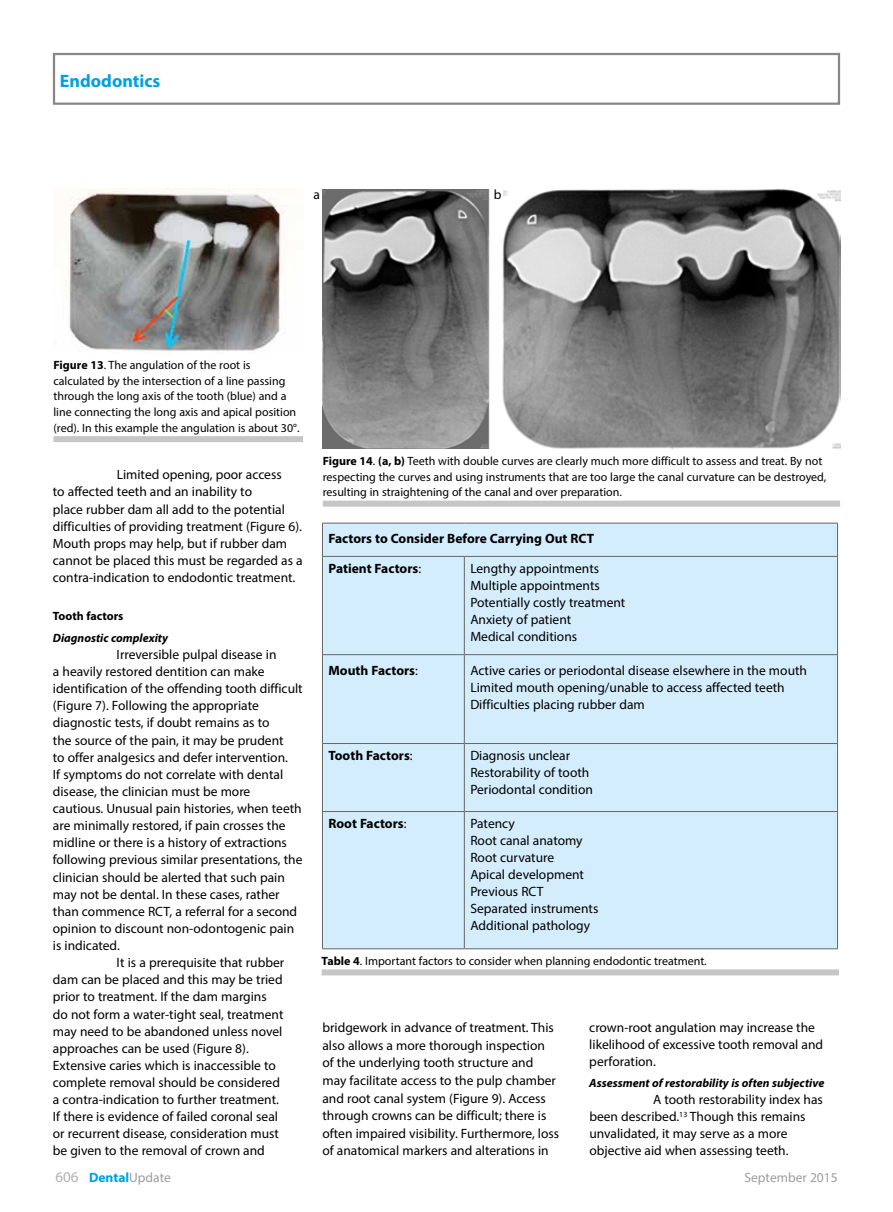
<style>
.page{position:relative;width:893px;height:1212px;background:#fff}
.page>*{position:absolute;margin:0;border:0;box-sizing:border-box;transform-origin:0 0}
.t1{font:700 18px "Myriad Pro";color:#009fe3}
.t2{font:13.5px/17px "Myriad Pro";color:#000}
.t3{font:700 13.5px "Myriad Pro";color:#000}
.t4{font:700 13.5px "Myriad Pro";color:#009fe3}
.t5{font:13.5px "Myriad Pro";color:#9d9d9c}
.t6{font:12px/15.8px "Myriad Pro";color:#000}
.t7{font:italic 700 12px "Myriad Pro";color:#000}
.t8{font:700 12px "Myriad Pro";color:#000}
.s1{font-weight:700}
.s2{font-weight:400}
.s3{font-weight:400;font-size:15px;color:#b3b2b2}
.s4{font-weight:400;color:#9d9d9c}
</style>
<div class="page">
<div style="left:53px;top:53px;width:787px;height:52px;border:2px solid #878787"></div>
<div style="left:323px;top:523px;width:515px;height:426px;background:#d4edfc"></div>
<hr style="left:322px;top:523px;width:142px;height:1px;background:#666">
<hr style="left:322px;top:523px;width:1px;height:33px;background:#666">
<hr style="left:464px;top:523px;width:374px;height:1px;background:#666">
<hr style="left:837px;top:523px;width:1px;height:33px;background:#666">
<hr style="left:322px;top:556px;width:142px;height:1px;background:#666">
<hr style="left:322px;top:557px;width:1px;height:97px;background:#666">
<hr style="left:464px;top:556px;width:374px;height:1px;background:#666">
<hr style="left:464px;top:557px;width:1px;height:97px;background:#666">
<hr style="left:837px;top:557px;width:1px;height:97px;background:#666">
<hr style="left:322px;top:654px;width:142px;height:1px;background:#666">
<hr style="left:322px;top:655px;width:1px;height:88px;background:#666">
<hr style="left:464px;top:654px;width:374px;height:1px;background:#666">
<hr style="left:464px;top:655px;width:1px;height:88px;background:#666">
<hr style="left:837px;top:655px;width:1px;height:88px;background:#666">
<hr style="left:322px;top:743px;width:142px;height:1px;background:#666">
<hr style="left:322px;top:744px;width:1px;height:67px;background:#666">
<hr style="left:464px;top:743px;width:374px;height:1px;background:#666">
<hr style="left:464px;top:744px;width:1px;height:67px;background:#666">
<hr style="left:837px;top:744px;width:1px;height:67px;background:#666">
<hr style="left:322px;top:811px;width:142px;height:1px;background:#666">
<hr style="left:322px;top:812px;width:1px;height:136px;background:#666">
<hr style="left:464px;top:811px;width:374px;height:1px;background:#666">
<hr style="left:464px;top:812px;width:1px;height:136px;background:#666">
<hr style="left:837px;top:812px;width:1px;height:136px;background:#666">
<hr style="left:322px;top:948px;width:142px;height:1px;background:#666">
<hr style="left:464px;top:948px;width:374px;height:1px;background:#666">
<div style="left:322px;top:969px;width:517px;height:6px;background:#c6c6c6"></div>
<div style="left:323px;top:501px;width:517px;height:6px;background:#c6c6c6"></div>
<img style="left:323px;top:189px;width:517px;height:260px">
<div style="left:53px;top:436px;width:250px;height:6px;background:#c6c6c6"></div>
<img style="left:69px;top:189px;width:218px;height:166px">
<h1 class="t1" style="left:60px;top:69px;width:102px">Endodontics</h1>
<p class="t2" style="left:313px;top:186px;width:8px">a</p>
<p class="t2" style="left:494px;top:186px;width:9px">b</p>
<p class="t6" style="left:53px;top:357px;width:248px"><span class="s1">Figure 13</span>. The angulation of the root is calculated by the intersection of a line passing through the long axis of the tooth (blue) and a line connecting the long axis and apical position (red). In this example the angulation is about 30°.</p>
<p class="t2" style="left:53px;top:466px;width:251px;text-indent:64px">Limited opening, poor access<br>to affected teeth and an inability to<br>place rubber dam all add to the potential difficulties of providing treatment (Figure 6).<br>Mouth props may help, but if rubber dam cannot be placed this must be regarded as a contra-indication to endodontic treatment.</p>
<p class="t8" style="left:53px;top:609px;width:72px">Tooth factors</p>
<p class="t7" style="left:53px;top:630px;width:117px">Diagnostic complexity</p>
<p class="t2" style="left:117px;top:646px;width:161px">Irreversible pulpal disease in</p>
<p class="t2" style="left:53px;top:663px;width:213px">a heavily restored dentition can make</p>
<p class="t2" style="left:53px;top:680px;width:251px">identification of the offending tooth difficult</p>
<p class="t2" style="left:53px;top:697px;width:207px">(Figure 7). Following the appropriate</p>
<p class="t2" style="left:53px;top:714px;width:218px">diagnostic tests, if doubt remains as to</p>
<p class="t2" style="left:53px;top:731px;width:232px">the source of the pain, it may be prudent</p>
<p class="t2" style="left:53px;top:748px;width:237px">to offer analgesics and defer intervention.</p>
<p class="t2" style="left:53px;top:765px;width:232px">If symptoms do not correlate with dental</p>
<p class="t2" style="left:53px;top:783px;width:199px">disease, the clinician must be more</p>
<p class="t2" style="left:53px;top:800px;width:250px">cautious. Unusual pain histories, when teeth</p>
<p class="t2" style="left:53px;top:817px;width:234px">are minimally restored, if pain crosses the</p>
<p class="t2" style="left:53px;top:834px;width:236px">midline or there is a history of extractions</p>
<p class="t2" style="left:53px;top:851px;width:251px">following previous similar presentations, the</p>
<p class="t2" style="left:53px;top:868px;width:234px">clinician should be alerted that such pain</p>
<p class="t2" style="left:53px;top:885px;width:228px">may not be dental. In these cases, rather</p>
<p class="t2" style="left:53px;top:902px;width:246px">than commence RCT, a referral for a second</p>
<p class="t2" style="left:53px;top:920px;width:243px">opinion to discount non-odontogenic pain</p>
<p class="t2" style="left:53px;top:937px;width:68px">is indicated.</p>
<p class="t2" style="left:117px;top:954px;width:169px">It is a prerequisite that rubber</p>
<p class="t2" style="left:53px;top:971px;width:231px">dam can be placed and this may be tried</p>
<p class="t2" style="left:53px;top:988px;width:215px">prior to treatment. If the dam margins</p>
<p class="t2" style="left:53px;top:1005px;width:232px">do not form a water-tight seal, treatment</p>
<p class="t2" style="left:53px;top:1022px;width:231px">may need to be abandoned unless novel</p>
<p class="t2" style="left:53px;top:1039px;width:197px">approaches can be used (Figure 8).</p>
<p class="t2" style="left:53px;top:1056px;width:225px">Extensive caries which is inaccessible to</p>
<p class="t2" style="left:53px;top:1074px;width:229px">complete removal should be considered</p>
<p class="t2" style="left:53px;top:1091px;width:228px">a contra-indication to further treatment.</p>
<p class="t2" style="left:53px;top:1108px;width:227px">If there is evidence of failed coronal seal</p>
<p class="t2" style="left:53px;top:1125px;width:228px">or recurrent disease, consideration must</p>
<p class="t2" style="left:53px;top:1142px;width:214px">be given to the removal of crown and</p>
<p class="t6" style="left:323px;top:453px;width:505px"><span class="s1">Figure 14</span>. <span class="s1">(a, b)</span> Teeth with double curves are clearly much more difficult to assess and treat. By not respecting the curves and using instruments that are too large the canal curvature can be destroyed, resulting in straightening of the canal and over preparation.</p>
<p class="t3" style="left:328px;top:530px;width:267px">Factors to Consider Before Carrying Out RCT</p>
<p class="t3" style="left:328px;top:559px;width:94px">Patient Factors<span class="s2">:</span></p>
<p class="t2" style="left:470px;top:560px;width:157px">Lengthy appointments<br>Multiple appointments<br>Potentially costly treatment<br>Anxiety of patient<br>Medical conditions</p>
<p class="t3" style="left:328px;top:661px;width:91px">Mouth Factors<span class="s2">:</span></p>
<p class="t2" style="left:470px;top:662px;width:338px">Active caries or periodontal disease elsewhere in the mouth<br>Limited mouth opening/unable to access affected teeth<br>Difficulties placing rubber dam</p>
<p class="t3" style="left:328px;top:747px;width:86px">Tooth Factors<span class="s2">:</span></p>
<p class="t2" style="left:470px;top:747px;width:124px">Diagnosis unclear<br>Restorability of tooth<br>Periodontal condition</p>
<p class="t3" style="left:328px;top:815px;width:80px">Root Factors<span class="s2">:</span></p>
<p class="t2" style="left:470px;top:815px;width:129px">Patency<br>Root canal anatomy<br>Root curvature<br>Apical development<br>Previous RCT<br>Separated instruments<br>Additional pathology</p>
<p class="t6" style="left:322px;top:953px;width:387px"><span class="s1">Table 4</span>. Important factors to consider when planning endodontic treatment.</p>
<p class="t2" style="left:322px;top:1018px;width:238px;line-height:17.5px">bridgework in advance of treatment. This also allows a more thorough inspection of the underlying tooth structure and may facilitate access to the pulp chamber and root canal system (Figure 9). Access through crowns can be difficult; there is often impaired visibility. Furthermore, loss of anatomical markers and alterations in</p>
<p class="t2" style="left:589px;top:1019px;width:235px">crown-root angulation may increase the likelihood of excessive tooth removal and perforation.</p>
<p class="t7" style="left:589px;top:1075px;width:237px">Assessment of restorability is often subjective</p>
<p class="t2" style="left:589px;top:1091px;width:235px;text-indent:64px">A tooth restorability index has been described.<sup>13</sup> Though this remains unvalidated, it may serve as a more objective aid when assessing teeth.</p>
<p class="t4" style="left:56px;top:1168px;width:117px"><span class="s3">606</span> Dental<span class="s4">Update</span></p>
<p class="t5" style="left:744px;top:1168px;width:95px">September 2015</p>
</div>
